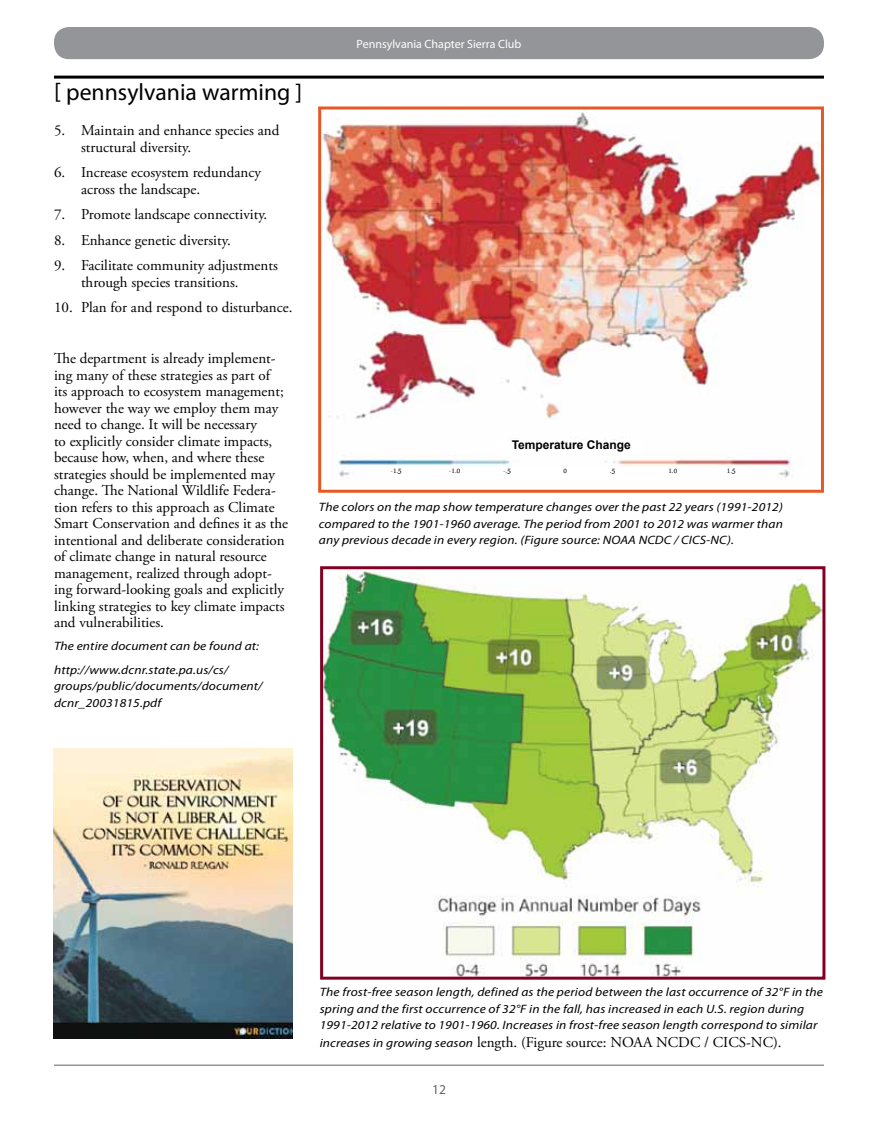
<style>
.page{position:relative;width:878px;height:1134px;background:#fff}
.page>*{position:absolute;margin:0;border:0;box-sizing:border-box;transform-origin:0 0}
.t1{font:23.7px "Myriad Pro";color:#000}
.t2{font:15px/16.5px "Adobe Garamond Pro";color:#000}
.t3{font:13.5px "Myriad Pro";color:#636466}
.t4{font:italic 12.15px/16.5px "Myriad Pro";letter-spacing:.01em;color:#000;scale:1.11 1}
.t5{font:12px "Myriad Pro";color:#fff}
.t6{font:700 12px "Arial";color:#000}
.t7{font:10.5px "Arabic Typesetting";color:#000}
.s1{font-family:"Myriad Pro";font-style:italic;font-size:12.15px}
</style>
<div class="page">
<div style="left:54px;top:27px;width:770px;height:32px;background:#939598;border-radius:15px"></div>
<hr style="left:54px;top:1065px;width:770px;height:1px;background:#939598">
<hr style="left:54px;top:76px;width:770px;height:3px;background:#000">
<img style="left:322px;top:112px;width:498px;height:366px">
<div style="left:318px;top:106px;width:506px;height:387px;border:3px solid #e65824"></div>
<img style="left:324px;top:570px;width:497px;height:406px">
<div style="left:320px;top:566px;width:505px;height:414px;border:3px solid #820024"></div>
<div style="left:498px;top:440px;width:146px;height:14px;background:#fff"></div>
<div style="left:391px;top:467px;width:357px;height:15px;background:#fff"></div>
<img style="left:54px;top:748px;width:238px;height:291px">
<h1 class="t1" style="left:54px;top:77px;width:249px">[ pennsylvania warming ]</h1>
<p class="t2" style="left:81px;top:123px;width:200px;text-indent:-27px">5. Maintain and enhance species and structural diversity.</p>
<p class="t2" style="left:81px;top:165px;width:181px;text-indent:-27px">6. Increase ecosystem redundancy across the landscape.</p>
<p class="t2" style="left:54px;top:207px;width:215px">7. Promote landscape connectivity.</p>
<p class="t2" style="left:54px;top:232px;width:178px">8. Enhance genetic diversity.</p>
<p class="t2" style="left:81px;top:258px;width:198px;text-indent:-27px">9. Facilitate community adjustments through species transitions.</p>
<p class="t2" style="left:54px;top:300px;width:240px">10. Plan for and respond to disturbance.</p>
<p class="t2" style="left:54px;top:351px;width:236px">The department is already implement&shy;ing many of these strategies as part of<br>its approach to ecosystem management; however the way we employ them may need to change. It will be necessary<br>to explicitly consider climate impacts, because how, when, and where these strategies should be implemented may change. The National Wildlife Federa&shy;tion refers to this approach as Climate Smart Conservation and defines it as the intentional and deliberate consideration of climate change in natural resource management, realized through adopt&shy;ing forward-looking goals and explicitly linking strategies to key climate impacts and vulnerabilities.</p>
<p class="t4" style="left:54px;top:634px;width:186px;line-height:23.2px">The entire document can be found at: http://www.dcnr.state.pa.us/cs/</p>
<p class="t4" style="left:54px;top:678px;width:189px">groups/public/documents/document/ dcnr_20031815.pdf</p>
<p class="t5" style="left:356px;top:37px;width:166px">Pennsylvania Chapter Sierra Club</p>
<p class="t6" style="left:511px;top:437px;width:121px">Temperature Change</p>
<p class="t7" style="left:391px;top:465px;width:12px">-1.5</p>
<p class="t7" style="left:449px;top:465px;width:12px">-1.0</p>
<p class="t7" style="left:503px;top:465px;width:9px">-.5</p>
<p class="t7" style="left:563px;top:465px;width:5px">0</p>
<p class="t7" style="left:610px;top:465px;width:7px">.5</p>
<p class="t7" style="left:668px;top:465px;width:10px">1.0</p>
<p class="t7" style="left:727px;top:465px;width:10px">1.5</p>
<p class="t4" style="left:319px;top:499px;width:419px;text-align:justify">The colors on the map show temperature changes over the past 22 years (1991-2012) compared to the 1901-1960 average. The period from 2001 to 2012 was warmer than any previous decade in every region. (Figure source: NOAA NCDC / CICS-NC).</p>
<p class="t4" style="left:320px;top:984px;width:455px">The frost-free season length, defined as the period between the last occurrence of 32°F in the spring and the first occurrence of 32°F in the fall, has increased in each U.S. region during<br>1991-2012 relative to 1901-1960. Increases in frost-free season length correspond to similar</p>
<p class="t2" style="left:320px;top:1035px;width:463px"><span class="s1">increases in growing season</span> length. (Figure source: NOAA NCDC / CICS-NC).</p>
<p class="t3" style="left:432px;top:1081px;width:15px">12</p>
</div>
